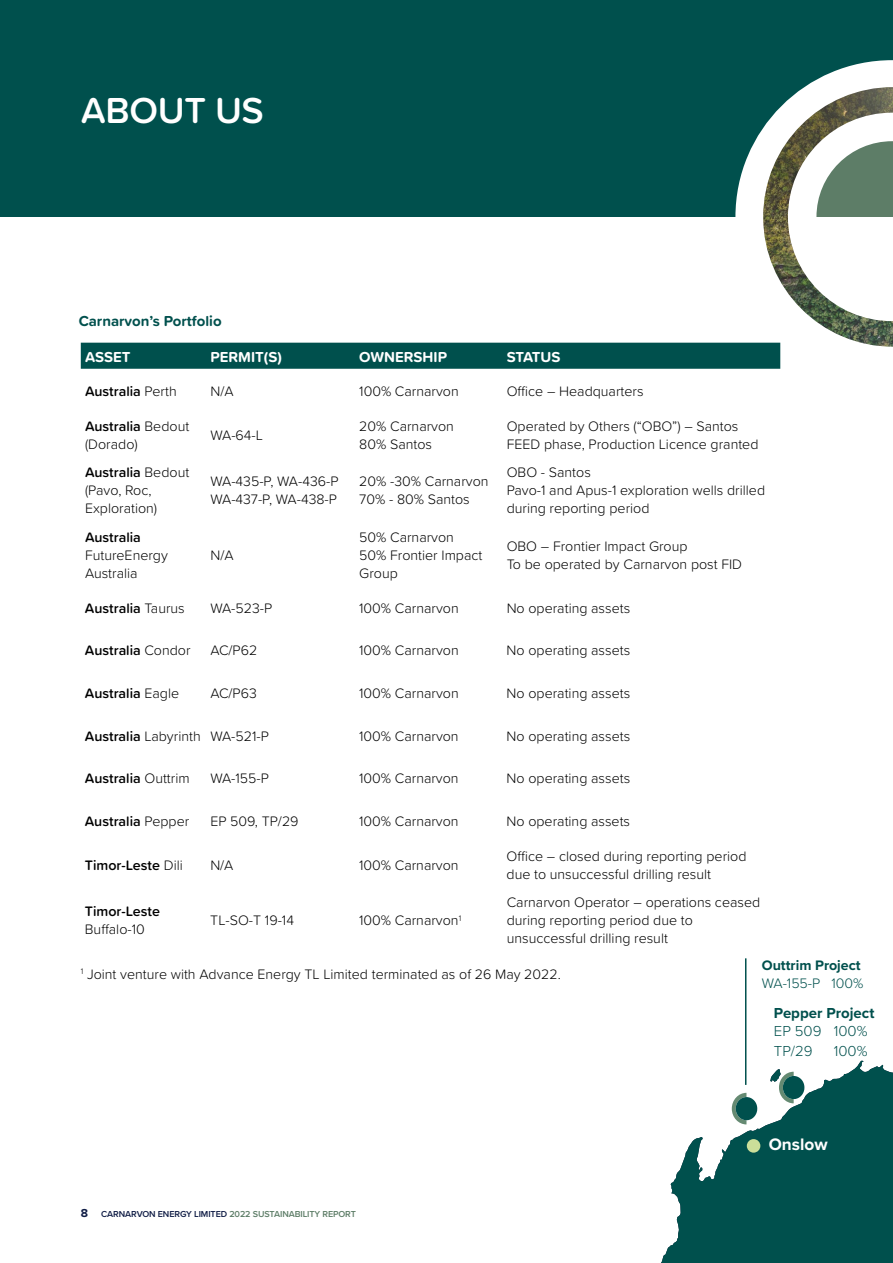
<style>
.page{position:relative;width:893px;height:1263px;background:#fff}
.page>*{position:absolute;margin:0;border:0;box-sizing:border-box;transform-origin:0 0}
.t1{font:600 37.5px "Proxima Soft";letter-spacing:-.01em;color:#fff}
.t2{font:700 17.25px "Proxima Nova";color:#fff}
.t3{font:700 15px "Proxima Soft";color:#fff}
.t4{font:700 15px "Proxima Soft";color:#00504d}
.t5{font:300 15px/20.1px "Proxima Nova";color:#00504d}
.t6{font:700 15px "Proxima Nova";color:#00504d}
.t7{font:300 14.25px/18px "Proxima Soft";color:#000}
.t8{font:600 14.25px "Proxima Soft";color:#000}
.t9{font:700 14.25px "Proxima Nova";color:#00504d}
.t10{font:300 14.25px "Proxima Nova";color:#00504d}
.t11{font:600 9px "Proxima Nova";letter-spacing:-.01em;color:#5d7d67}
.s1{font-weight:300}
.s2{font-weight:600}
.s3{font-family:"Proxima Soft";font-weight:700;font-size:12px;color:#0f1c45}
.s4{color:#0f1c45}
</style>
<div class="page">
<div style="left:0;top:0;width:893px;height:217px;background:#00504d"></div>
<svg style="left:661px;top:958px;width:232px;height:305px"></svg>
<div style="left:747px;top:1139px;width:13px;height:14px;background:#cbde99;border-radius:50%"></div>
<div style="left:81px;top:343px;width:699px;height:26px;background:#00504d"></div>
<hr style="left:745px;top:958px;width:1px;height:127px;background:#00504d">
<svg style="left:735px;top:60px;width:158px;height:157px"></svg>
<img style="left:763px;top:87px;width:130px;height:260px">
<h1 class="t1" style="left:81px;top:82px;width:185px">ABOUT US</h1>
<p class="t4" style="left:79px;top:310px;width:144px">Carnarvon’s Portfolio</p>
<p class="t3" style="left:85px;top:345px;width:47px">ASSET</p>
<p class="t3" style="left:210px;top:345px;width:73px">PERMIT(S)</p>
<p class="t3" style="left:359px;top:345px;width:89px">OWNERSHIP</p>
<p class="t3" style="left:507px;top:345px;width:55px">STATUS</p>
<p class="t8" style="left:85px;top:380px;width:93px">Australia <span class="s1">Perth</span></p>
<p class="t7" style="left:210px;top:381px;width:25px">N/A</p>
<p class="t7" style="left:359px;top:381px;width:101px">100% Carnarvon</p>
<p class="t7" style="left:507px;top:381px;width:138px">Office – Headquarters</p>
<p class="t7" style="left:85px;top:416px;width:106px"><span class="s2">Australia</span> Bedout (Dorado)</p>
<p class="t7" style="left:210px;top:425px;width:54px">WA-64-L</p>
<p class="t7" style="left:359px;top:416px;width:96px">20% Carnarvon<br>80% Santos</p>
<p class="t7" style="left:507px;top:416px;width:253px">Operated by Others (“OBO”) – Santos<br>FEED phase, Production Licence granted</p>
<p class="t7" style="left:85px;top:463px;width:106px"><span class="s2">Australia</span> Bedout (Pavo, Roc,<br>Exploration)</p>
<p class="t7" style="left:210px;top:472px;width:130px">WA-435-P, WA-436-P<br>WA-437-P, WA-438-P</p>
<p class="t7" style="left:359px;top:472px;width:131px">20% -30% Carnarvon<br>70% - 80% Santos</p>
<p class="t7" style="left:507px;top:463px;width:260px">OBO - Santos<br>Pavo-1 and Apus-1 exploration wells drilled during reporting period</p>
<p class="t8" style="left:85px;top:526px;width:57px">Australia</p>
<p class="t7" style="left:85px;top:545px;width:84px">FutureEnergy<br>Australia</p>
<p class="t7" style="left:210px;top:545px;width:25px">N/A</p>
<p class="t7" style="left:359px;top:527px;width:125px">50% Carnarvon<br>50% Frontier Impact<br>Group</p>
<p class="t7" style="left:507px;top:536px;width:237px">OBO – Frontier Impact Group<br>To be operated by Carnarvon post FID</p>
<p class="t8" style="left:85px;top:597px;width:101px">Australia <span class="s1">Taurus</span></p>
<p class="t7" style="left:210px;top:598px;width:63px">WA-523-P</p>
<p class="t7" style="left:359px;top:598px;width:101px">100% Carnarvon</p>
<p class="t7" style="left:507px;top:598px;width:125px">No operating assets</p>
<p class="t8" style="left:85px;top:640px;width:107px">Australia <span class="s1">Condor</span></p>
<p class="t7" style="left:210px;top:641px;width:48px">AC/P62</p>
<p class="t7" style="left:359px;top:641px;width:101px">100% Carnarvon</p>
<p class="t7" style="left:507px;top:641px;width:125px">No operating assets</p>
<p class="t8" style="left:85px;top:682px;width:96px">Australia <span class="s1">Eagle</span></p>
<p class="t7" style="left:210px;top:683px;width:48px">AC/P63</p>
<p class="t7" style="left:359px;top:683px;width:101px">100% Carnarvon</p>
<p class="t7" style="left:507px;top:683px;width:125px">No operating assets</p>
<p class="t7" style="left:85px;top:726px;width:185px"><span class="s2">Australia</span> Labyrinth WA-521-P</p>
<p class="t7" style="left:359px;top:726px;width:101px">100% Carnarvon</p>
<p class="t7" style="left:507px;top:726px;width:125px">No operating assets</p>
<p class="t8" style="left:85px;top:768px;width:106px">Australia <span class="s1">Outtrim</span></p>
<p class="t7" style="left:210px;top:768px;width:60px">WA-155-P</p>
<p class="t7" style="left:359px;top:768px;width:101px">100% Carnarvon</p>
<p class="t7" style="left:507px;top:768px;width:125px">No operating assets</p>
<p class="t8" style="left:85px;top:810px;width:106px">Australia <span class="s1">Pepper</span></p>
<p class="t7" style="left:210px;top:811px;width:90px">EP 509, TP/29</p>
<p class="t7" style="left:359px;top:811px;width:101px">100% Carnarvon</p>
<p class="t7" style="left:507px;top:811px;width:125px">No operating assets</p>
<p class="t8" style="left:85px;top:854px;width:99px">Timor-Leste <span class="s1">Dili</span></p>
<p class="t7" style="left:210px;top:855px;width:25px">N/A</p>
<p class="t7" style="left:359px;top:855px;width:101px">100% Carnarvon</p>
<p class="t7" style="left:507px;top:846px;width:241px">Office – closed during reporting period due to unsuccessful drilling result</p>
<p class="t8" style="left:85px;top:901px;width:77px">Timor-Leste</p>
<p class="t7" style="left:85px;top:920px;width:61px">Buffalo-10</p>
<p class="t7" style="left:507px;top:893px;width:255px">Carnarvon Operator – operations ceased during reporting period due to unsuccessful drilling result</p>
<p class="t7" style="left:210px;top:911px;width:85px">TL-SO-T 19-14</p>
<p class="t7" style="left:359px;top:911px;width:104px">100% Carnarvon<sup>1</sup></p>
<p class="t7" style="left:81px;top:964px;width:482px"><sup>1</sup> Joint venture with Advance Energy TL Limited terminated as of 26 May 2022.</p>
<p class="t11" style="left:81px;top:1207px;width:277px"><span class="s3">8</span> <span class="s4">CARNARVON ENERGY LIMITED</span> 2022 SUSTAINABILITY REPORT</p>
<p class="t9" style="left:762px;top:954px;width:100px">Outtrim Project</p>
<p class="t10" style="left:762px;top:972px;width:103px">WA-155-P 100%</p>
<p class="t6" style="left:774px;top:1002px;width:102px">Pepper Project</p>
<p class="t5" style="left:774px;top:1020px;width:95px">EP 509 100%<br>TP/29</p>
<p class="t5" style="left:834px;top:1040px;width:35px">100%</p>
<p class="t2" style="left:769px;top:1132px;width:60px">Onslow</p>
</div>
